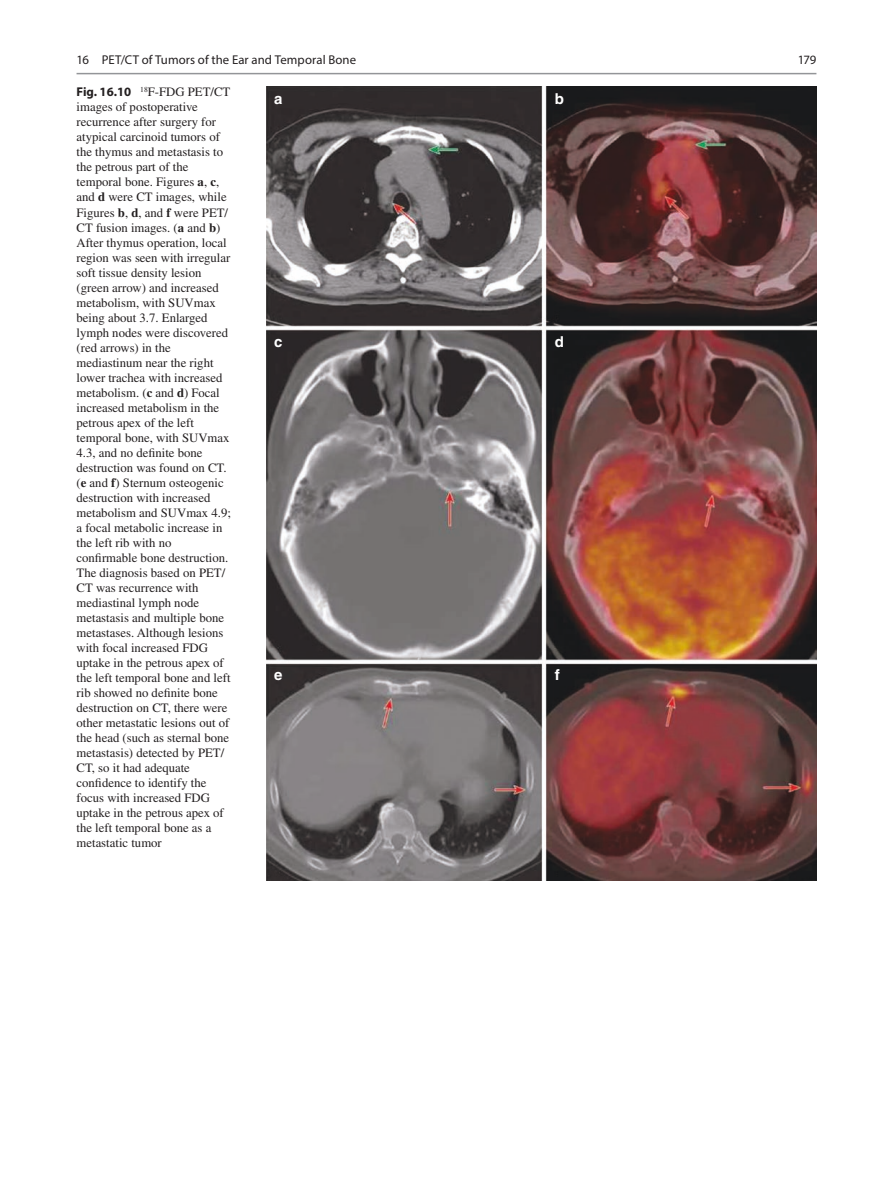
<style>
.page{position:relative;width:893px;height:1187px;background:#fff}
.page>*{position:absolute;margin:0;border:0;box-sizing:border-box;transform-origin:0 0}
.t1{font:15px "Helvetica Bold 4";color:#fff}
.t2{font:12.75px/15px "Times LT Std";color:#231f20}
.t3{font:12.75px "Myriad Pro";letter-spacing:.01em;color:#231f20}
.s1{font-family:"Myriad Pro";font-weight:700}
.s2{font-weight:700}
</style>
<div class="page">
<img style="left:266px;top:87px;width:550px;height:793px">
<hr style="left:77px;top:73px;width:739px;height:1px;background:#939598">
<p class="t3" style="left:77px;top:52px;width:281px">16 PET/CT of Tumors of the Ear and Temporal Bone</p>
<p class="t2" style="left:77px;top:85px;width:156px"><span class="s1">Fig. 16.10</span> <sup>18</sup>F-FDG PET/CT images of postoperative recurrence after surgery for atypical carcinoid tumors of the thymus and metastasis to the petrous part of the temporal bone. Figures <span class="s2">a</span>, <span class="s2">c</span>, and <span class="s2">d</span> were CT images, while<br>Figures <span class="s2">b</span>, <span class="s2">d</span>, and <span class="s2">f</span> were PET/<br>CT fusion images. (<span class="s2">a</span> and <span class="s2">b</span>)<br>After thymus operation, local region was seen with irregular soft tissue density lesion (green arrow) and increased metabolism, with SUVmax being about 3.7. Enlarged lymph nodes were discovered (red arrows) in the mediastinum near the right lower trachea with increased metabolism. (<span class="s2">c</span> and <span class="s2">d</span>) Focal increased metabolism in the petrous apex of the left temporal bone, with SUVmax<br>4.3, and no definite bone destruction was found on CT. (<span class="s2">e</span> and <span class="s2">f</span>) Sternum osteogenic destruction with increased metabolism and SUVmax 4.9; a focal metabolic increase in the left rib with no confirmable bone destruction.<br>The diagnosis based on PET/<br>CT was recurrence with mediastinal lymph node metastasis and multiple bone metastases. Although lesions with focal increased FDG uptake in the petrous apex of the left temporal bone and left rib showed no definite bone destruction on CT, there were other metastatic lesions out of the head (such as sternal bone metastasis) detected by PET/<br>CT, so it had adequate confidence to identify the focus with increased FDG uptake in the petrous apex of the left temporal bone as a metastatic tumor</p>
<p class="t1" style="left:274px;top:89px;width:10px">a</p>
<p class="t1" style="left:555px;top:89px;width:11px">b</p>
<p class="t1" style="left:274px;top:332px;width:10px">c</p>
<p class="t1" style="left:555px;top:332px;width:11px">d</p>
<p class="t1" style="left:274px;top:665px;width:10px">e</p>
<p class="t1" style="left:555px;top:665px;width:6px">f</p>
<p class="t3" style="left:798px;top:52px;width:20px">179</p>
</div>
